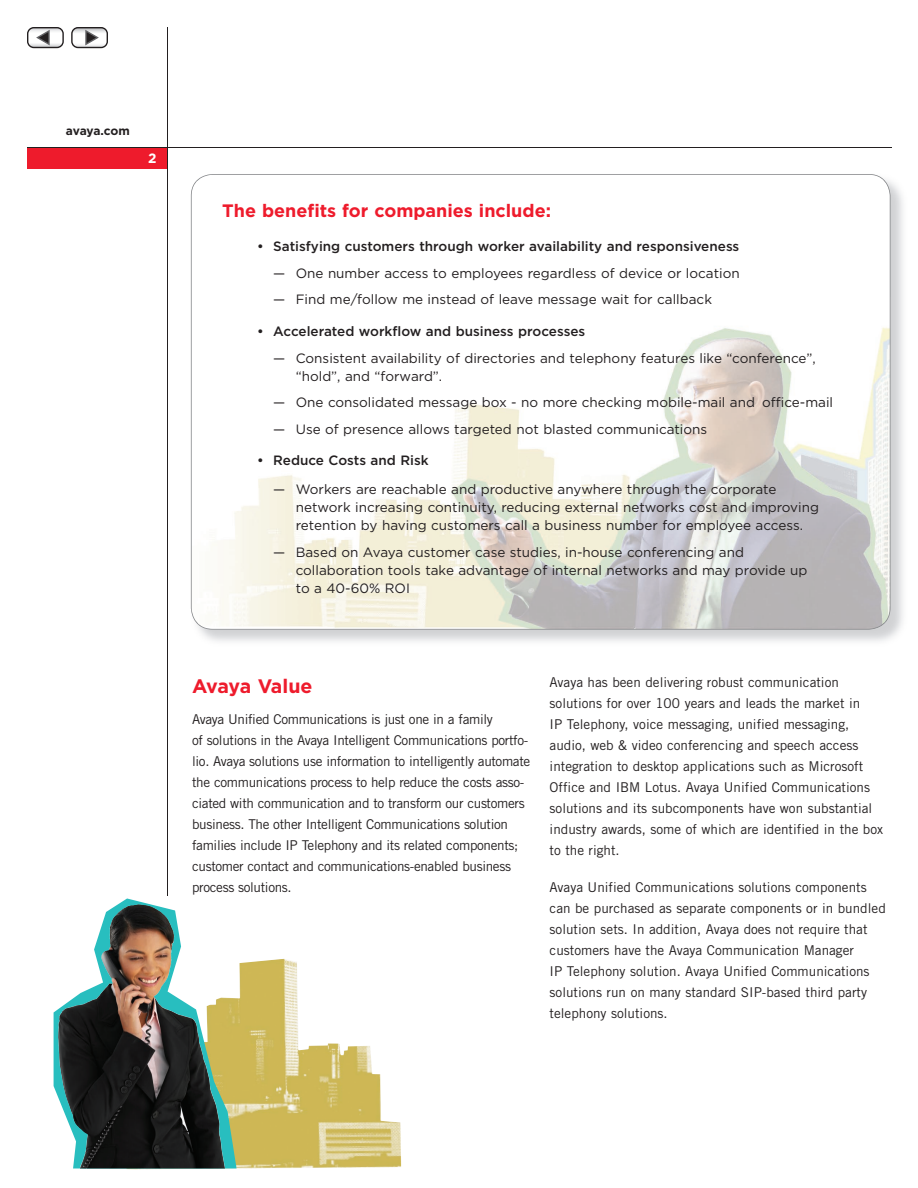
<style>
.page{position:relative;width:918px;height:1188px;background:#fff}
.page>*{position:absolute;margin:0;border:0;box-sizing:border-box;transform-origin:0 0}
.t1{font:700 19.5px "Gotham";letter-spacing:-.02em;color:#ee1b2c}
.t2{font:700 18px "Gotham";color:#ee1b2c}
.t3{font:13.5px/21px "Trade Gothic";color:#231f20}
.t4{font:13.5px/18px "Gotham";color:#231f20}
.t5{font:13.5px/21px "Trade Gothic";letter-spacing:-.025em;color:#231f20}
.t6{font:500 13.5px "Gotham";color:#231f20}
.t7{font:700 13.5px "Gotham";color:#fff}
.t8{font:700 12px "Gotham";letter-spacing:-.02em;color:#231f20}
</style>
<div class="page">
<svg style="left:191px;top:174px;width:700px;height:456px"></svg>
<div style="left:27px;top:147px;width:141px;height:22px;background:#ee1b2c"></div>
<hr style="left:27px;top:147px;width:864px;height:1px;background:#231f20">
<hr style="left:167px;top:27px;width:1px;height:869px;background:#231f20">
<svg style="left:27px;top:27px;width:37px;height:21px"></svg>
<svg style="left:71px;top:27px;width:37px;height:21px"></svg>
<img style="left:127px;top:962px;width:274px;height:207px">
<svg style="left:54px;top:898px;width:183px;height:270px"></svg>
<img style="left:66px;top:904px;width:74px;height:104px">
<p class="t8" style="left:66px;top:124px;width:65px">avaya.com</p>
<p class="t7" style="left:148px;top:151px;width:10px">2</p>
<h2 class="t2" style="left:222px;top:200px;width:330px">The benefits for companies include:</h2>
<p class="t6" style="left:257px;top:239px;width:484px">• Satisfying customers through worker availability and responsiveness</p>
<p class="t4" style="left:273px;top:264px;width:468px">— One number access to employees regardless of device or location</p>
<p class="t4" style="left:273px;top:290px;width:440px">— Find me/follow me instead of leave message wait for callback</p>
<p class="t6" style="left:257px;top:324px;width:330px">• Accelerated workflow and business processes</p>
<p class="t4" style="left:296px;top:349px;width:522px;text-indent:-23px">— Consistent availability of directories and telephony features like “conference”, “hold”, and “forward”.</p>
<p class="t4" style="left:273px;top:393px;width:561px">— One consolidated message box - no more checking mobile-mail and office-mail</p>
<p class="t4" style="left:273px;top:420px;width:435px">— Use of presence allows targeted not blasted communications</p>
<p class="t6" style="left:257px;top:453px;width:173px">• Reduce Costs and Risk</p>
<p class="t4" style="left:296px;top:480px;width:525px;text-indent:-23px">— Workers are reachable and productive anywhere through the corporate network increasing continuity, reducing external networks cost and improving retention by having customers call a business number for employee access.</p>
<p class="t4" style="left:296px;top:543px;width:513px;text-indent:-23px">— Based on Avaya customer case studies, in-house conferencing and collaboration tools take advantage of internal networks and may provide up to a 40-60% ROI</p>
<h1 class="t1" style="left:192px;top:674px;width:122px">Avaya Value</h1>
<p class="t5" style="left:192px;top:709px;width:340px">Avaya Unified Communications is just one in a family<br>of solutions in the Avaya Intelligent Communications portfo&shy;lio. Avaya solutions use information to intelligently automate the communications process to help reduce the costs asso&shy;ciated with communication and to transform our customers business. The other Intelligent Communications solution families include IP Telephony and its related components; customer contact and communications-enabled business process solutions.</p>
<p class="t3" style="left:550px;top:672px;width:335px">Avaya has been delivering robust communication solutions for over 100 years and leads the market in<br>IP Telephony, voice messaging, unified messaging, audio, web &amp; video conferencing and speech access integration to desktop applications such as Microsoft Office and IBM Lotus. Avaya Unified Communications solutions and its subcomponents have won substantial industry awards, some of which are identified in the box to the right.</p>
<p class="t3" style="left:550px;top:877px;width:338px">Avaya Unified Communications solutions components can be purchased as separate components or in bundled solution sets. In addition, Avaya does not require that customers have the Avaya Communication Manager<br>IP Telephony solution. Avaya Unified Communications solutions run on many standard SIP-based third party telephony solutions.</p>
</div>
